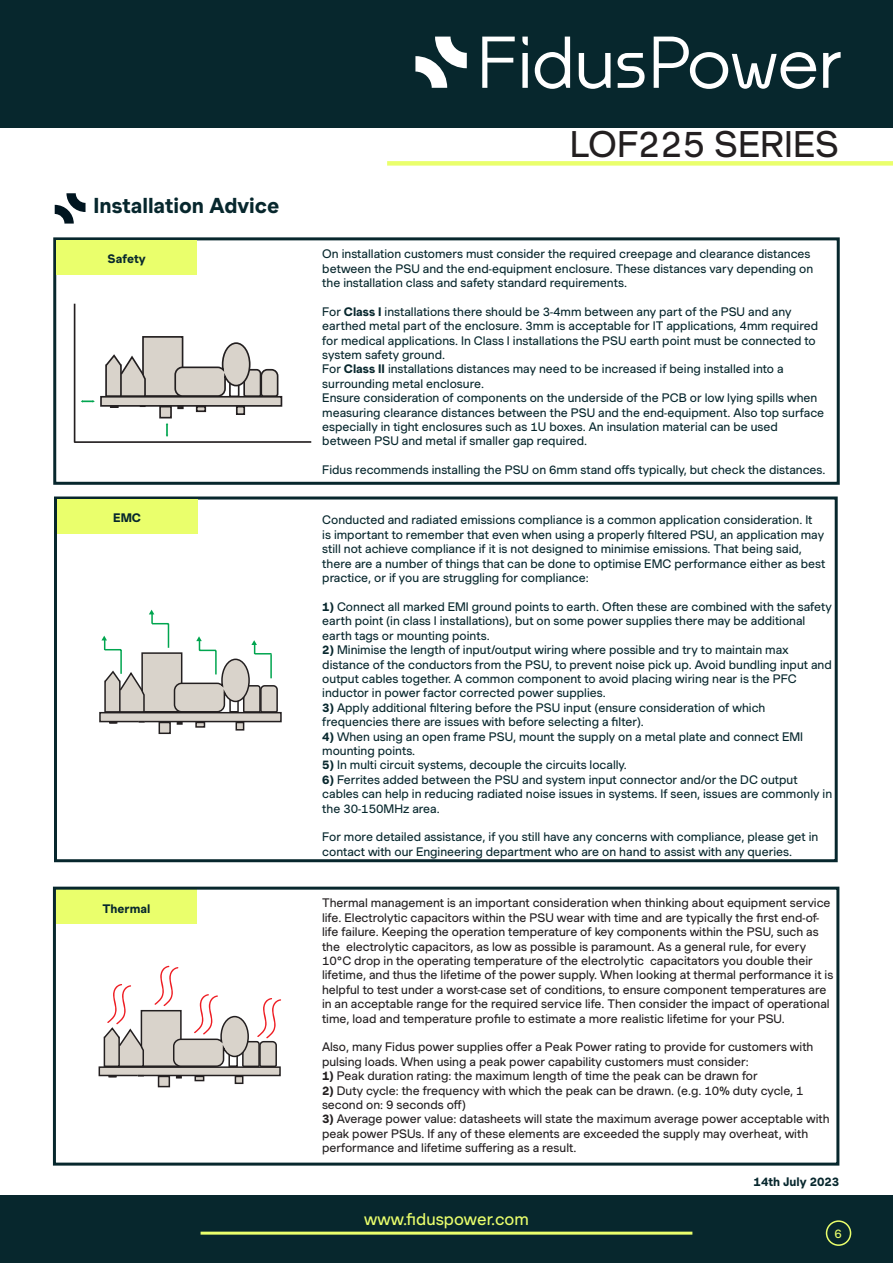
<style>
.page{position:relative;width:893px;height:1263px;background:#fff}
.page>*{position:absolute;margin:0;border:0;box-sizing:border-box;transform-origin:0 0}
.Other_Page_Part_Number{font:36px "Muoto";color:#231f20}
.Green_Titles{font:700 21px "Muoto";color:#07272d}
.t1{font:16.5px "Muoto";color:#eaff6c}
.Data_On_Left{font:12px/14.4px "Muoto";color:#07272d}
.Data_On_Left-2{font:12px/14.4px "Muoto";color:#231f20}
.Data_On_Left-3{font:700 12px "Muoto";color:#07272d}
.Data_On_Left-4{font:12px "Muoto";color:#eaff6c}
.s1{font-weight:700}
</style>
<div class="page">
<div style="left:0;top:0;width:893px;height:128px;background:#07272d"></div>
<div style="left:0;top:1196px;width:893px;height:67px;background:#07272d"></div>
<hr style="left:201px;top:1231px;width:491px;height:3px;background:#eaff6c">
<div style="left:826px;top:1220px;width:25px;height:26px;border:2px solid #eaff6c;border-radius:50%"></div>
<div style="left:56px;top:890px;width:141px;height:34px;background:#eaff6c"></div>
<div style="left:53px;top:237px;width:787px;height:248px;border:3px solid #07272d"></div>
<div style="left:53px;top:887px;width:786px;height:278px;border:3px solid #07272d"></div>
<div style="left:54px;top:496px;width:784px;height:366px;border:3px solid #07272d"></div>
<div style="left:57px;top:499px;width:140px;height:34px;background:#eaff6c"></div>
<div style="left:57px;top:241px;width:140px;height:34px;background:#eaff6c"></div>
<div style="left:387px;top:161px;width:506px;height:5px;background:#eaff6c"></div>
<svg style="left:55px;top:193px;width:31px;height:31px"></svg>
<svg style="left:482px;top:37px;width:33px;height:51px"></svg>
<svg style="left:522px;top:37px;width:6px;height:51px"></svg>
<svg style="left:535px;top:37px;width:35px;height:52px"></svg>
<svg style="left:579px;top:53px;width:31px;height:36px"></svg>
<svg style="left:617px;top:53px;width:28px;height:35px"></svg>
<svg style="left:654px;top:37px;width:162px;height:52px"></svg>
<svg style="left:823px;top:52px;width:18px;height:36px"></svg>
<svg style="left:415px;top:37px;width:52px;height:51px"></svg>
<hr style="left:74px;top:441px;width:237px;height:2px;background:#231f20">
<svg style="left:73px;top:303px;width:206px;height:140px"></svg>
<div style="left:100px;top:713px;width:181px;height:8px;background:#d9d3cb"></div>
<div style="left:99px;top:712px;width:183px;height:10px;border:2px solid #231f20"></div>
<div style="left:159px;top:722px;width:11px;height:11px;background:#d9d3cb"></div>
<div style="left:159px;top:722px;width:12px;height:12px;border:2px solid #231f20"></div>
<svg style="left:177px;top:722px;width:6px;height:3px"></svg>
<div style="left:195px;top:722px;width:10px;height:6px;border:2px solid #231f20"></div>
<div style="left:236px;top:722px;width:8px;height:8px;background:#d9d3cb"></div>
<div style="left:236px;top:722px;width:8px;height:8px;border:2px solid #231f20"></div>
<svg style="left:99px;top:610px;width:180px;height:103px"></svg>
<div style="left:141px;top:1011px;width:40px;height:55px;background:#d9d3cb"></div>
<div style="left:99px;top:1067px;width:181px;height:8px;background:#d9d3cb"></div>
<div style="left:99px;top:1066px;width:182px;height:10px;border:2px solid #231f20"></div>
<div style="left:159px;top:1076px;width:10px;height:10px;background:#d9d3cb"></div>
<div style="left:158px;top:1076px;width:12px;height:11px;border:2px solid #231f20"></div>
<svg style="left:176px;top:1076px;width:6px;height:2px"></svg>
<div style="left:195px;top:1076px;width:9px;height:5px;border:2px solid #231f20"></div>
<div style="left:235px;top:1076px;width:8px;height:7px;background:#d9d3cb"></div>
<div style="left:235px;top:1076px;width:8px;height:8px;border:2px solid #231f20"></div>
<svg style="left:154px;top:966px;width:127px;height:102px"></svg>
<svg style="left:98px;top:984px;width:47px;height:84px"></svg>
<p class="Green_Titles" style="left:94px;top:190px;width:187px">Installation Advice</p>
<p class="Data_On_Left-3" style="left:108px;top:250px;width:40px">Safety</p>
<p class="Data_On_Left-3" style="left:113px;top:509px;width:29px">EMC</p>
<p class="Data_On_Left-3" style="left:102px;top:899px;width:49px">Thermal</p>
<p class="Other_Page_Part_Number" style="left:570px;top:118px;width:271px">LOF225 SERIES</p>
<p class="Data_On_Left" style="left:322px;top:246px;width:492px">On installation customers must consider the required creepage and clearance distances between the PSU and the end-equipment enclosure. These distances vary depending on the installation class and safety standard requirements.</p>
<p class="Data_On_Left" style="left:322px;top:304px;width:497px">For <span class="s1">Class I</span> installations there should be 3-4mm between any part of the PSU and any earthed metal part of the enclosure. 3mm is acceptable for IT applications, 4mm required for medical applications. In Class I installations the PSU earth point must be connected to system safety ground.<br>For <span class="s1">Class II</span> installations distances may need to be increased if being installed into a</p>
<p class="Data_On_Left" style="left:322px;top:376px;width:503px">surrounding metal enclosure.<br>Ensure consideration of components on the underside of the PCB or low lying spills when measuring clearance distances between the PSU and the end-equipment. Also top surface especially in tight enclosures such as 1U boxes. An insulation material can be used</p>
<p class="Data_On_Left" style="left:322px;top:434px;width:266px">between PSU and metal if smaller gap required.</p>
<p class="Data_On_Left" style="left:322px;top:462px;width:505px">Fidus recommends installing the PSU on 6mm stand offs typically, but check the distances.</p>
<p class="Data_On_Left" style="left:322px;top:513px;width:504px">Conducted and radiated emissions compliance is a common application consideration. It<br>is important to remember that even when using a properly filtered PSU, an application may still not achieve compliance if it is not designed to minimise emissions. That being said, there are a number of things that can be done to optimise EMC performance either as best practice, or if you are struggling for compliance:</p>
<p class="Data_On_Left" style="left:322px;top:599px;width:511px"><span class="s1">1)</span> Connect all marked EMI ground points to earth. Often these are combined with the safety earth point (in class I installations), but on some power supplies there may be additional earth tags or mounting points.</p>
<p class="Data_On_Left" style="left:322px;top:642px;width:468px"><span class="s1">2)</span> Minimise the length of input/output wiring where possible and try to maintain max</p>
<p class="Data_On_Left" style="left:322px;top:657px;width:511px">distance of the conductors from the PSU, to prevent noise pick up. Avoid bundling input and output cables together. A common component to avoid placing wiring near is the PFC</p>
<p class="Data_On_Left" style="left:322px;top:686px;width:285px">inductor in power factor corrected power supplies.</p>
<p class="Data_On_Left" style="left:322px;top:700px;width:444px"><span class="s1">3)</span> Apply additional filtering before the PSU input (ensure consideration of which</p>
<p class="Data_On_Left" style="left:322px;top:714px;width:323px">frequencies there are issues with before selecting a filter).</p>
<p class="Data_On_Left" style="left:322px;top:729px;width:482px"><span class="s1">4)</span> When using an open frame PSU, mount the supply on a metal plate and connect EMI mounting points.</p>
<p class="Data_On_Left" style="left:322px;top:758px;width:306px"><span class="s1">5)</span> In multi circuit systems, decouple the circuits locally.</p>
<p class="Data_On_Left" style="left:322px;top:772px;width:511px"><span class="s1">6)</span> Ferrites added between the PSU and system input connector and/or the DC output cables can help in reducing radiated noise issues in systems. If seen, issues are commonly in the 30-150MHz area.</p>
<p class="Data_On_Left" style="left:322px;top:830px;width:498px">For more detailed assistance, if you still have any concerns with compliance, please get in contact with our Engineering department who are on hand to assist with any queries.</p>
<p class="Data_On_Left-2" style="left:322px;top:896px;width:513px">Thermal management is an important consideration when thinking about equipment service life. Electrolytic capacitors within the PSU wear with time and are typically the first end-of&shy;life failure. Keeping the operation temperature of key components within the PSU, such as the electrolytic capacitors, as low as possible is paramount. As a general rule, for every 10°C drop in the operating temperature of the electrolytic capacitators you double their lifetime, and thus the lifetime of the power supply. When looking at thermal performance it is helpful to test under a worst-case set of conditions, to ensure component temperatures are in an acceptable range for the required service life. Then consider the impact of operational time, load and temperature profile to estimate a more realistic lifetime for your PSU.</p>
<p class="Data_On_Left-2" style="left:322px;top:1040px;width:493px">Also, many Fidus power supplies offer a Peak Power rating to provide for customers with pulsing loads. When using a peak power capability customers must consider:</p>
<p class="Data_On_Left-2" style="left:322px;top:1068px;width:437px"><span class="s1">1)</span> Peak duration rating: the maximum length of time the peak can be drawn for</p>
<p class="Data_On_Left-2" style="left:322px;top:1083px;width:483px"><span class="s1">2)</span> Duty cycle: the frequency with which the peak can be drawn. (e.g. 10% duty cycle, 1 second on: 9 seconds off)</p>
<p class="Data_On_Left-2" style="left:322px;top:1112px;width:509px"><span class="s1">3)</span> Average power value: datasheets will state the maximum average power acceptable with peak power PSUs. If any of these elements are exceeded the supply may overheat, with performance and lifetime suffering as a result.</p>
<h3 class="t1" style="left:364px;top:1207px;width:166px">www.fiduspower.com</h3>
<p class="Data_On_Left-3" style="left:754px;top:1173px;width:87px">14th July 2023</p>
<p class="Data_On_Left-4" style="left:835px;top:1225px;width:9px">6</p>
</div>
